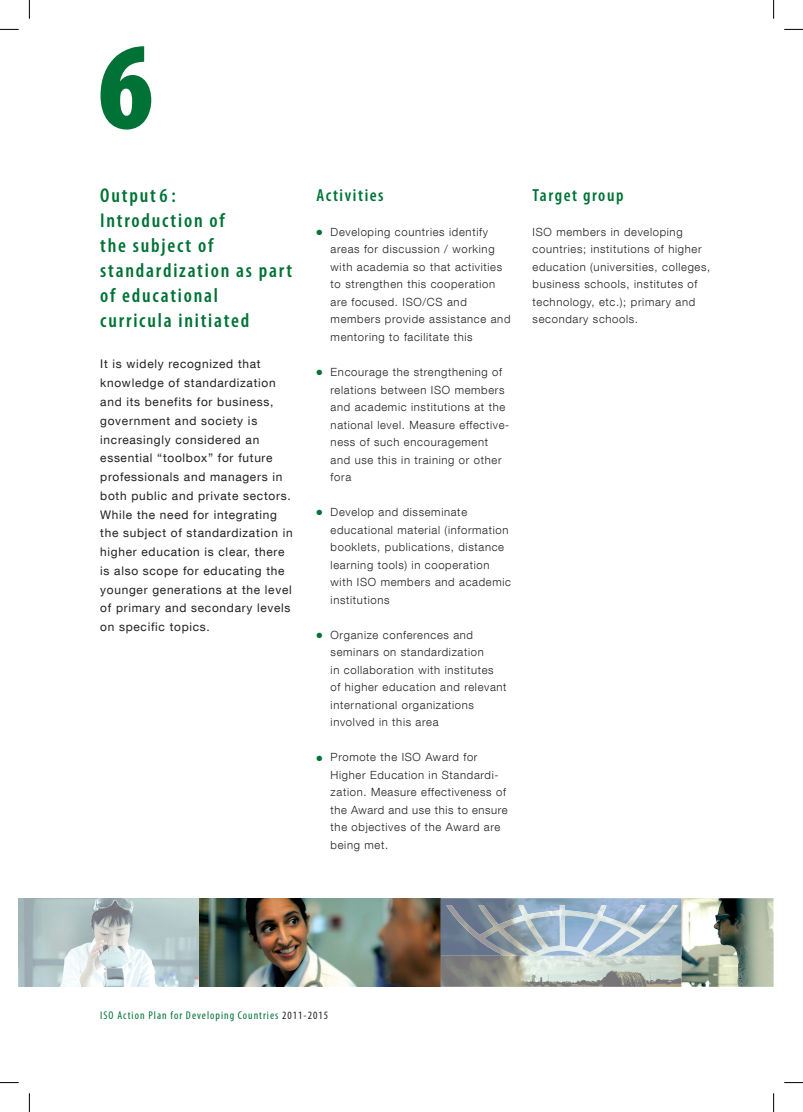
<style>
.page{position:relative;width:803px;height:1112px;background:#fff}
.page>*{position:absolute;margin:0;border:0;box-sizing:border-box;transform-origin:0 0}
.t1{font:900 condensed 125px "Myriad Pro";color:#007236}
.t2{font:600 condensed 20px/25px "Myriad Pro";letter-spacing:.09em;color:#007236}
.t3{font:600 condensed 17.5px "Myriad Pro";letter-spacing:.09em;color:#007236}
.t4{font:11.88px/18.8px "Helvetica Neue LT Com";letter-spacing:.06em;color:#231f20}
.t5{font:300 11.25px/17.5px "Helvetica Neue LT Com";letter-spacing:.06em;color:#231f20}
.t6{font:condensed 11.25px "Myriad Pro";letter-spacing:.09em;color:#007236}
.s1{color:#007236}
.s2{color:#231f20}
</style>
<div class="page">
<img style="left:19px;top:898px;width:754px;height:88px">
<img style="left:440px;top:898px;width:241px;height:57px">
<img style="left:446px;top:904px;width:232px;height:51px">
<img style="left:531px;top:915px;width:29px;height:31px">
<img style="left:565px;top:915px;width:29px;height:31px">
<img style="left:503px;top:920px;width:40px;height:32px">
<img style="left:582px;top:920px;width:39px;height:31px">
<img style="left:596px;top:930px;width:44px;height:25px">
<img style="left:485px;top:930px;width:44px;height:25px">
<img style="left:539px;top:950px;width:46px;height:5px">
<svg style="left:0;top:29px;width:19px;height:1px"></svg>
<svg style="left:784px;top:29px;width:19px;height:1px"></svg>
<svg style="left:0;top:1082px;width:19px;height:1px"></svg>
<svg style="left:784px;top:1082px;width:19px;height:1px"></svg>
<svg style="left:29px;top:0;width:1px;height:19px"></svg>
<svg style="left:29px;top:1093px;width:1px;height:18px"></svg>
<svg style="left:773px;top:0;width:1px;height:19px"></svg>
<svg style="left:773px;top:1093px;width:1px;height:18px"></svg>
<h1 class="t1" style="left:98px;top:17px;width:57px">6</h1>
<h2 class="t2" style="left:100px;top:183px;width:193px">Output6:<br>Introduction of<br>the subject of standardization as part of educational curricula initiated</h2>
<p class="t4" style="left:100px;top:354px;width:194px">It is widely recognized that knowledge of standardization and its benefits for business, government and society is increasingly considered an essential “toolbox” for future professionals and managers in both public and private sectors.<br>While the need for integrating the subject of standardization in higher education is clear, there is also scope for educating the younger generations at the level of primary and secondary levels on specific topics.</p>
<h3 class="t3" style="left:316px;top:185px;width:69px">Activities</h3>
<p class="t5" style="left:331px;top:223px;width:181px;text-indent:-14px"><span class="s1">●</span> Developing countries identify areas for discussion / working with academia so that activities to strengthen this cooperation are focused. ISO/CS and members provide assistance and mentoring to facilitate this</p>
<p class="t5" style="left:331px;top:363px;width:180px;text-indent:-14px"><span class="s1">●</span> Encourage the strengthening of relations between ISO members and academic institutions at the national level. Measure effective&shy;ness of such encouragement and use this in training or other fora</p>
<p class="t5" style="left:331px;top:503px;width:182px;text-indent:-14px"><span class="s1">●</span> Develop and disseminate educational material (information booklets, publications, distance learning tools) in cooperation with ISO members and academic institutions</p>
<p class="t5" style="left:331px;top:625px;width:177px;text-indent:-14px"><span class="s1">●</span> Organize conferences and seminars on standardization<br>in collaboration with institutes<br>of higher education and relevant international organizations involved in this area</p>
<p class="t5" style="left:331px;top:748px;width:178px;text-indent:-14px"><span class="s1">●</span> Promote the ISO Award for<br>Higher Education in Standardi&shy;zation. Measure effectiveness of the Award and use this to ensure the objectives of the Award are being met.</p>
<h3 class="t3" style="left:533px;top:185px;width:92px">Target group</h3>
<p class="t5" style="left:533px;top:223px;width:179px">ISO members in developing countries; institutions of higher education (universities, colleges, business schools, institutes of technology, etc.); primary and secondary schools.</p>
<p class="t6" style="left:100px;top:1008px;width:229px">ISO Action Plan for Developing Countries <span class="s2">2011-2015</span></p>
</div>
